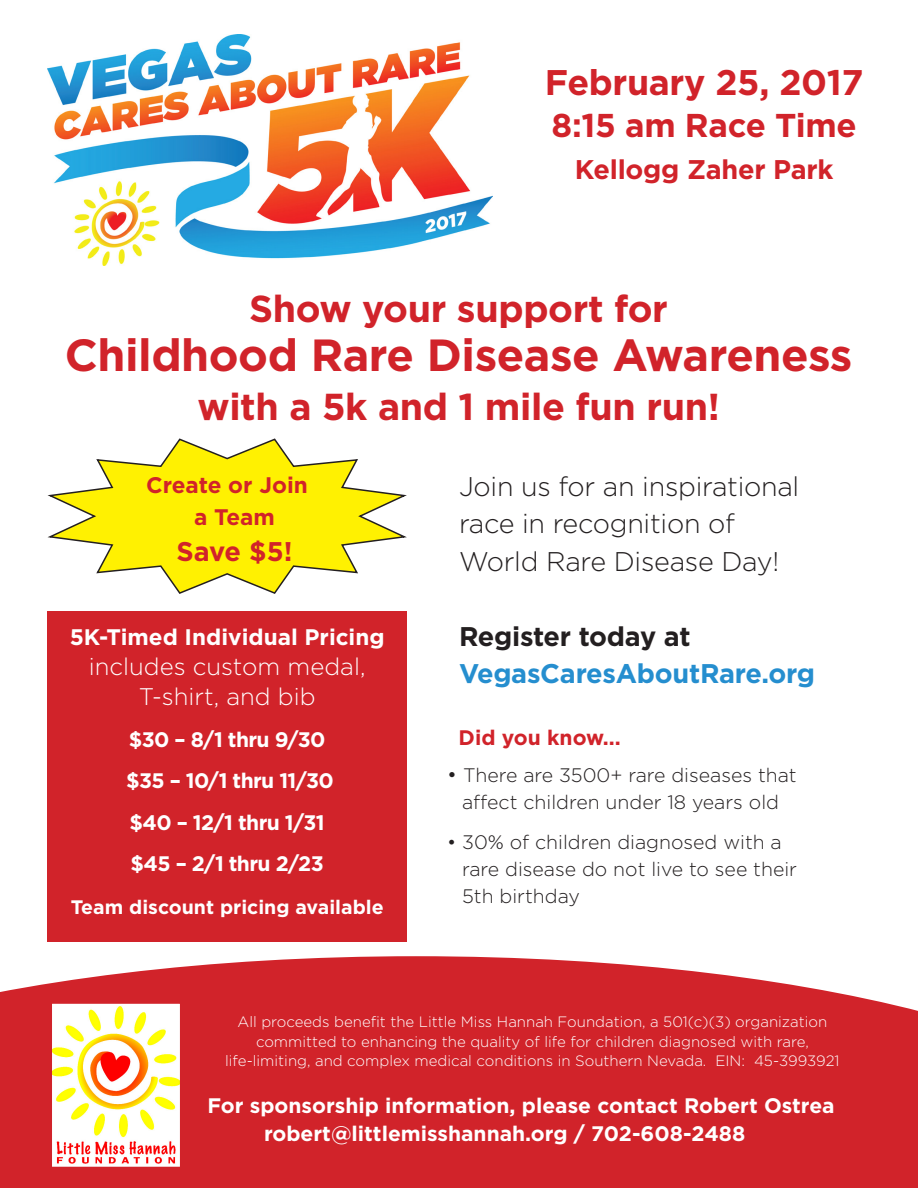
<style>
.page{position:relative;width:918px;height:1188px;background:#fff}
.page>*{position:absolute;margin:0;border:0;box-sizing:border-box;transform-origin:0 0}
.t1{font:700 45px "Gotham";letter-spacing:-.01em;color:#d1232a}
.t2{font:700 37.5px "Gotham";letter-spacing:-.01em;color:#d1232a}
.t3{font:700 35.55px "Gotham";letter-spacing:-.01em;color:#d1232a}
.t4{font:700 33px "Gotham";letter-spacing:-.01em;color:#d1232a}
.t5{font:300 27px/37.5px "Gotham";letter-spacing:-.01em;color:#231f20}
.t6{font:700 27px/37.5px "Gotham";letter-spacing:-.01em;color:#258ecf}
.t7{font:700 27px "Gotham";letter-spacing:-.01em;color:#d1232a}
.t8{font:300 24px/30px "Gotham";color:#fff;text-align:center}
.t9{font:700 22.5px "Gotham";color:#fff}
.t10{font:700 22.5px/31.5px "Gotham";color:#d1232a}
.t11{font:700 21px/28.5px "Gotham";color:#fff}
.t12{font:700 21px "Gotham";letter-spacing:-.03em;color:#fff}
.t13{font:700 21px "Gotham";color:#d1232a}
.t14{font:300 19.5px/27px "Gotham";color:#231f20;text-align:center}
.t15{font:700 19.5px "Gotham";color:#fff}
.t16{font:300 15px/19.5px "Gotham";color:#fff;text-align:center}
.s1{color:#231f20}
.s2{font-size:21px}
</style>
<div class="page">
<svg style="left:0;top:956px;width:918px;height:232px;background:#d43239"></svg>
<img style="left:53px;top:1004px;width:126px;height:162px">
<div style="left:48px;top:999px;width:136px;height:172px;border:4px solid #d1232a"></div>
<img style="left:48px;top:35px;width:445px;height:230px">
<div style="left:48px;top:611px;width:359px;height:330px;background:#d1232a"></div>
<svg style="left:47px;top:438px;width:360px;height:156px"></svg>
<p class="t3" style="left:545px;top:59px;width:320px">February 25, 2017</p>
<p class="t4" style="left:552px;top:103px;width:307px">8:15 am Race Time</p>
<p class="t7" style="left:575px;top:151px;width:260px">Kellogg Zaher Park</p>
<p class="t2" style="left:249px;top:284px;width:420px">Show your support for</p>
<p class="t1" style="left:65px;top:325px;width:789px">Childhood Rare Disease Awareness</p>
<p class="t2" style="left:197px;top:381px;width:524px">with a 5k and 1 mile fun run!</p>
<p class="t10" style="left:194px;top:469px;width:115px;text-indent:-48px">Create or Join a Team</p>
<p class="t7" style="left:176px;top:533px;width:117px">Save $5!</p>
<p class="t9" style="left:70px;top:622px;width:316px">5K-Timed Individual Pricing</p>
<p class="t8" style="left:89px;top:651px;width:278px">includes custom medal,<br>T-shirt, and bib</p>
<p class="t11" style="left:129px;top:725px;width:198px">$30 – 8/1 thru 9/30</p>
<p class="t12" style="left:126px;top:767px;width:209px">$35 – 10/1 thru 11/30</p>
<p class="t12" style="left:130px;top:808px;width:197px">$40 – 12/1 thru 1/31</p>
<p class="t11" style="left:131px;top:849px;width:195px">$45 – 2/1 thru 2/23</p>
<p class="t15" style="left:71px;top:894px;width:314px">Team discount pricing available</p>
<p class="t5" style="left:459px;top:467px;width:342px">Join us for an inspirational race in recognition of<br>World Rare Disease Day!</p>
<p class="t6" style="left:459px;top:617px;width:358px"><span class="s1">Register today at<br></span>VegasCaresAboutRare.org</p>
<p class="t13" style="left:459px;top:723px;width:164px">Did you know...</p>
<p class="t14" style="left:447px;top:761px;width:351px"><span class="s2">•</span> There are 3500+ rare diseases that affect children under 18 years old</p>
<p class="t14" style="left:462px;top:828px;width:336px;text-align:left;text-indent:-15px">• 30% of children diagnosed with a rare disease do not live to see their<br>5th birthday</p>
<p class="t16" style="left:225px;top:1012px;width:616px">All proceeds benefit the Little Miss Hannah Foundation, a 501(c)(3) organization committed to enhancing the quality of life for children diagnosed with rare, life-limiting, and complex medical conditions in Southern Nevada. EIN: 45-3993921</p>
<p class="t11" style="left:264px;top:1091px;width:572px;text-indent:-57px">For sponsorship information, please contact Robert Ostrea robert@littlemisshannah.org / 702-608-2488</p>
</div>
